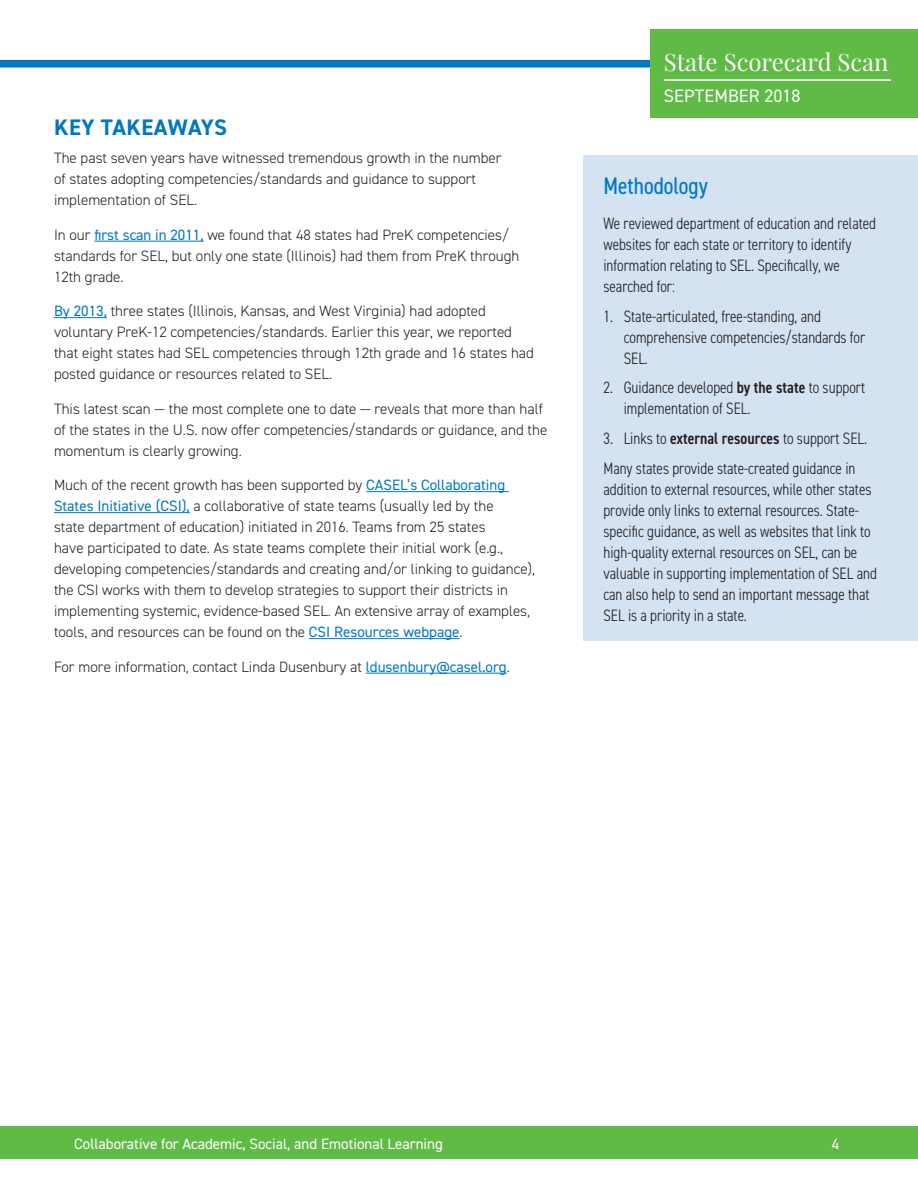
<style>
.page{position:relative;width:918px;height:1188px;background:#fff}
.page>*{position:absolute;margin:0;border:0;box-sizing:border-box;transform-origin:0 0}
.t1{font:24px "Playfair Display";color:#fff}
.t2{font:condensed 24px "DIN2014";color:#0079c2}
.A_head{font:700 22.5px "DIN2014";letter-spacing:.015em;color:#0079c2}
.t3{font:18px "DIN2014";letter-spacing:.01em;color:#fff}
.t4{font:300 condensed 16.5px/21px "DIN2014";color:#231f20}
.body{font:300 15px/21px "DIN2014";color:#231f20}
.t5{font:15px "DIN2014";color:#fff}
.s1{font-weight:400;color:#0079c2}
.s2{font-weight:600}
</style>
<div class="page">
<div style="left:0;top:1126px;width:918px;height:33px;background:#60bb46"></div>
<div style="left:0;top:60px;width:918px;height:8px;background:#0079c2"></div>
<div style="left:650px;top:29px;width:268px;height:89px;background:#60bb46"></div>
<hr style="left:664px;top:79px;width:227px;height:2px;background:#fff">
<hr style="left:94px;top:241px;width:110px;height:1px;background:#0079c2">
<hr style="left:54px;top:317px;width:53px;height:1px;background:#0079c2">
<hr style="left:366px;top:491px;width:143px;height:1px;background:#0079c2">
<hr style="left:54px;top:512px;width:136px;height:1px;background:#0079c2">
<hr style="left:309px;top:638px;width:151px;height:1px;background:#0079c2">
<hr style="left:366px;top:673px;width:141px;height:1px;background:#0079c2">
<div style="left:583px;top:156px;width:335px;height:485px;background:#d4e2f2"></div>
<p class="A_head" style="left:54px;top:113px;width:174px">KEY TAKEAWAYS</p>
<p class="body" style="left:54px;top:148px;width:449px">The past seven years have witnessed tremendous growth in the number of states adopting competencies/standards and guidance to support implementation of SEL.</p>
<p class="body" style="left:54px;top:224px;width:467px">In our <span class="s1">first scan in 2011,</span> we found that 48 states had PreK competencies/ standards for SEL, but only one state (Illinois) had them from PreK through<br>12th grade.</p>
<p class="body" style="left:54px;top:301px;width:481px"><span class="s1">By 2013,</span> three states (Illinois, Kansas, and West Virginia) had adopted voluntary PreK-12 competencies/standards. Earlier this year, we reported that eight states had SEL competencies through 12th grade and 16 states had posted guidance or resources related to SEL.</p>
<p class="body" style="left:54px;top:398px;width:495px">This latest scan — the most complete one to date — reveals that more than half of the states in the U.S. now offer competencies/standards or guidance, and the momentum is clearly growing.</p>
<p class="body" style="left:54px;top:475px;width:483px">Much of the recent growth has been supported by <span class="s1">CASEL’s Collaborating States Initiative (CSI),</span> a collaborative of state teams (usually led by the<br>state department of education) initiated in 2016. Teams from 25 states<br>have participated to date. As state teams complete their initial work (e.g., developing competencies/standards and creating and/or linking to guidance), the CSI works with them to develop strategies to support their districts in implementing systemic, evidence-based SEL. An extensive array of examples, tools, and resources can be found on the <span class="s1">CSI Resources webpage</span>.</p>
<p class="body" style="left:54px;top:656px;width:457px">For more information, contact Linda Dusenbury at <span class="s1">ldusenbury@casel.org</span>.</p>
<h1 class="t1" style="left:664px;top:47px;width:226px">State Scorecard Scan</h1>
<p class="t3" style="left:664px;top:85px;width:138px">SEPTEMBER 2018</p>
<p class="t2" style="left:603px;top:172px;width:106px">Methodology</p>
<p class="t4" style="left:603px;top:213px;width:274px">We reviewed department of education and related websites for each state or territory to identify information relating to SEL. Specifically, we searched for:</p>
<p class="t4" style="left:624px;top:305px;width:243px;text-indent:-20px">1. State-articulated, free-standing, and comprehensive competencies/standards for<br>SEL.</p>
<p class="t4" style="left:624px;top:377px;width:243px;text-indent:-20px">2. Guidance developed <span class="s2">by the state</span> to support implementation of SEL.</p>
<p class="t4" style="left:603px;top:428px;width:265px">3. Links to <span class="s2">external resources</span> to support SEL.</p>
<p class="t4" style="left:603px;top:457px;width:275px">Many states provide state-created guidance in addition to external resources, while other states provide only links to external resources. State&shy;specific guidance, as well as websites that link to high-quality external resources on SEL, can be valuable in supporting implementation of SEL and can also help to send an important message that SEL is a priority in a state.</p>
<p class="t5" style="left:74px;top:1134px;width:370px">Collaborative for Academic, Social, and Emotional Learning</p>
<p class="t5" style="left:832px;top:1134px;width:9px">4</p>
</div>
